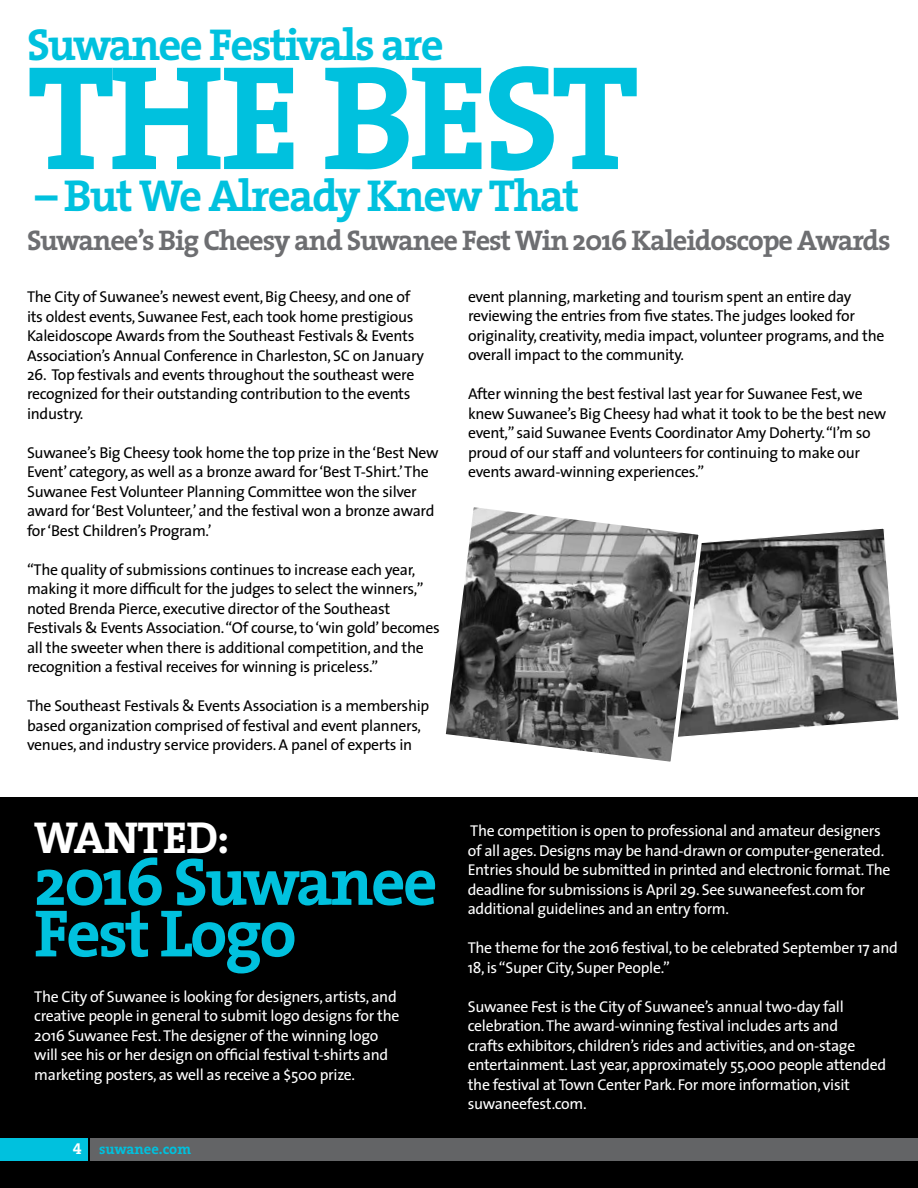
<style>
.page{position:relative;width:918px;height:1188px;background:#fff}
.page>*{position:absolute;margin:0;border:0;box-sizing:border-box;transform-origin:0 0}
.t1{font:700 150px "The Serif";letter-spacing:-.04em;color:#00c1de}
.t2{font:700 67.5px/51.6px "The Serif";letter-spacing:-.04em;color:#00c1de}
.t3{font:700 45px "The Serif";letter-spacing:-.04em;color:#00c1de}
.t4{font:700 45px "The Serif";letter-spacing:-.02em;color:#fff}
.t5{font:700 28.5px "The Serif";letter-spacing:-.04em;color:#6d6e71}
.t6{font:15.75px/19.5px "The Sans";letter-spacing:-.02em;color:#000}
.t7{font:15.75px/19.5px "The Sans";letter-spacing:-.02em;color:#fff}
.t8{font:700 14.7px "The Serif";color:#00c1de}
.s1{font-family:"The Serif Bold Caps";font-weight:400;font-size:15.75px;color:#fff}
</style>
<div class="page">
<div style="left:0;top:797px;width:918px;height:391px;background:#000"></div>
<div style="left:91px;top:1138px;width:827px;height:23px;background:#636466"></div>
<div style="left:0;top:1138px;width:87px;height:23px;background:#00c1de"></div>
<svg style="left:706px;top:528px;width:193px;height:207px;background:#8d8d8d"></svg>
<svg style="left:445px;top:507px;width:261px;height:255px"></svg>
<h3 class="t3" style="left:27px;top:7px;width:419px">Suwanee Festivals are</h3>
<h1 class="t1" style="left:27px;top:-7px;width:614px">THE BEST</h1>
<h3 class="t3" style="left:35px;top:158px;width:546px">– But We Already Knew That</h3>
<h3 class="t5" style="left:27px;top:216px;width:865px">Suwanee’s Big Cheesy and Suwanee Fest Win 2016 Kaleidoscope Awards</h3>
<p class="t6" style="left:27px;top:286px;width:398px">The City of Suwanee’s newest event,Big Cheesy, and one of its oldest events, Suwanee Fest, each took home prestigious Kaleidoscope Awards from the Southeast Festivals &amp; Events Association’s Annual Conference in Charleston, SC on January</p>
<p class="t6" style="left:27px;top:364px;width:389px">26. Top festivals and events throughout the southeast were recognized for their outstanding contribution to the events industry.</p>
<p class="t6" style="left:27px;top:442px;width:413px">Suwanee’s Big Cheesy took home the top prize in the‘Best New Event’ category,as well as a bronze award for‘Best T-Shirt.’The Suwanee Fest Volunteer Planning Committee won the silver award for‘Best Volunteer,’and the festival won a bronze award for‘Best Children’s Program.’</p>
<p class="t6" style="left:27px;top:559px;width:414px">“The quality of submissions continues to increase each year, making it more difficult for the judges to select the winners,” noted Brenda Pierce, executive director of the Southeast Festivals &amp; Events Association.“Of course, to‘win gold’becomes all the sweeter when there is additional competition,and the recognition a festival receives for winning is priceless.”</p>
<p class="t6" style="left:27px;top:696px;width:404px">The Southeast Festivals &amp; Events Association is a membership based organization comprised of festival and event planners, venues,and industry service providers. A panel of experts in</p>
<h3 class="t4" style="left:34px;top:800px;width:197px">WANTED:</h3>
<h2 class="t2" style="left:34px;top:855px;width:405px">2016 Suwanee<br>Fest Logo</h2>
<p class="t7" style="left:34px;top:986px;width:367px">The City of Suwanee is looking for designers,artists, and creative people in general to submit logo designs for the 2016 Suwanee Fest.The designer of the winning logo will see his or her design on official festival t-shirts and marketing posters,as well as receive a $500 prize.</p>
<p class="t8" style="left:73px;top:1137px;width:120px"><span class="s1">4</span> suwanee.com</p>
<p class="t6" style="left:468px;top:286px;width:418px">event planning,marketing and tourism spent an entire day reviewing the entries from five states.The judges looked for originality, creativity,media impact, volunteer programs,and the overall impact to the community.</p>
<p class="t6" style="left:468px;top:384px;width:420px">After winning the best festival last year for Suwanee Fest,we knew Suwanee’s Big Cheesy had what it took to be the best new event,” said Suwanee Events Coordinator Amy Doherty.“I’m so proud of our staff and volunteers for continuing to make our events award-winning experiences.”</p>
<p class="t7" style="left:468px;top:821px;width:424px">The competition is open to professional and amateur designers of all ages. Designs may be hand-drawn or computer-generated.<br>Entries should be submitted in printed and electronic format.The deadline for submissions is April 29. See suwaneefest.com for additional guidelines and an entry form.</p>
<p class="t7" style="left:468px;top:938px;width:432px">The theme for the 2016 festival, to be celebrated September 17 and<br>18, is “Super City, Super People.”</p>
<p class="t7" style="left:468px;top:996px;width:420px">Suwanee Fest is the City of Suwanee’s annual two-day fall celebration.The award-winning festival includes arts and<br>crafts exhibitors, children’s rides and activities,and on-stage entertainment. Last year, approximately 55,000 people attended the festival at Town Center Park. For more information, visit suwaneefest.com.</p>
</div>
